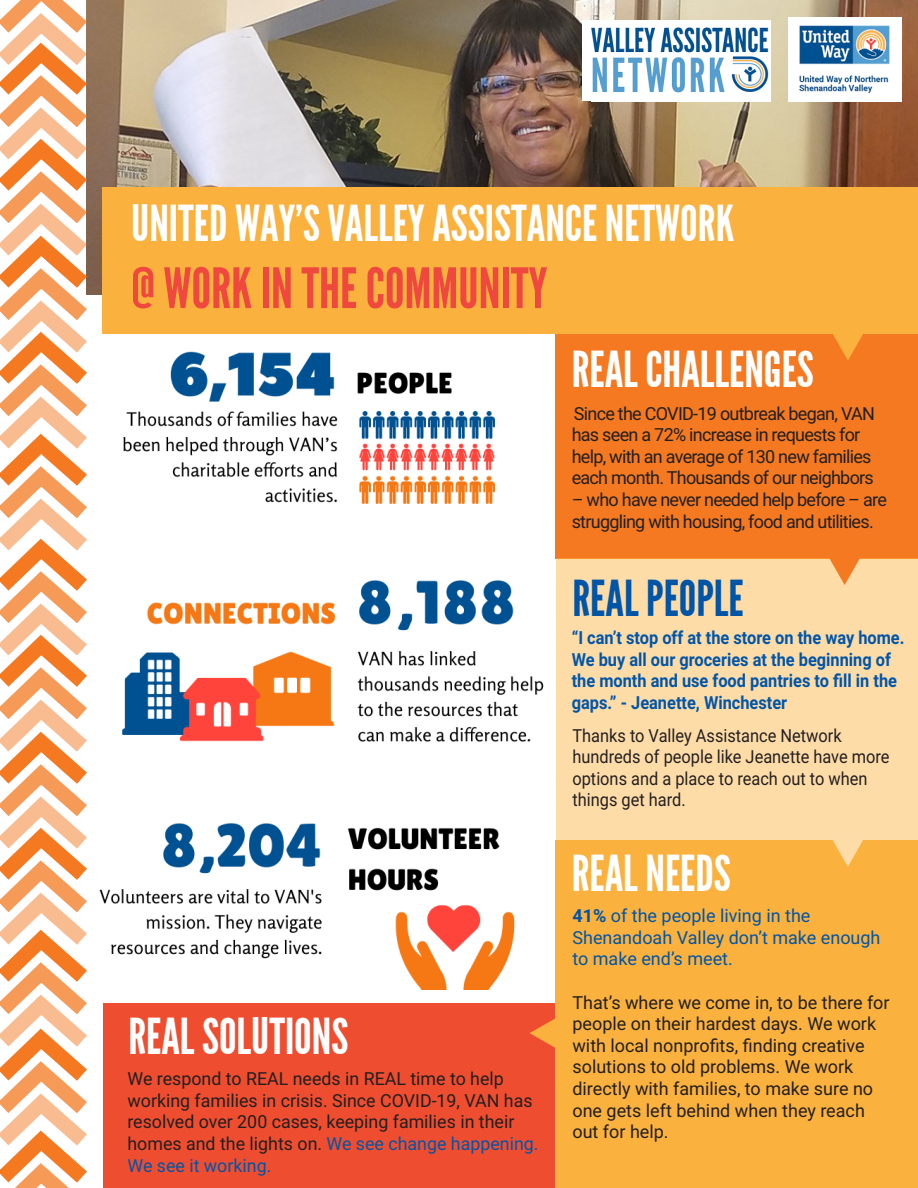
<style>
.page{position:relative;width:918px;height:1188px;background:#fff}
.page>*{position:absolute;margin:0;border:0;box-sizing:border-box;transform-origin:0 0}
.t1{font:55.5px "League Gothic";color:#ef483f}
.t2{font:49.5px "League Gothic";color:#fff}
.t3{font:49.5px "League Gothic";color:#0155a7}
.t4{font:18px/21.6px "Roboto";color:#231f20}
.t5{font:18px/21.6px "Roboto";letter-spacing:-.04em;color:#231f20}
.t6{font:700 18px/21.6px "Roboto";color:#0155a7;scale:.91 1}
.t7{font:18px/21.6px "Roboto";color:#231f20;scale:.91 1}
.t8{font:18px/21.6px "Roboto";color:#0155a7}
.s1{color:#0155a7}
.s2{font-weight:700}
</style>
<div class="page">
<img style="left:103px;top:352px;width:453px;height:638px">
<img style="left:103px;top:0;width:815px;height:187px">
<div style="left:556px;top:333px;width:362px;height:225px;background:#f47921"></div>
<div style="left:556px;top:558px;width:362px;height:284px;background:#fddca8"></div>
<div style="left:103px;top:1003px;width:467px;height:185px;background:#ef4d30"></div>
<div style="left:556px;top:840px;width:362px;height:348px;background:#fbb13d"></div>
<div style="left:103px;top:187px;width:815px;height:147px;background:#fbb13d"></div>
<svg style="left:833px;top:334px;width:30px;height:26px"></svg>
<div style="left:788px;top:17px;width:114px;height:84px;background:#fff"></div>
<img style="left:799px;top:25px;width:91px;height:68px">
<div style="left:582px;top:20px;width:188px;height:81px;background:#fff"></div>
<img style="left:592px;top:27px;width:177px;height:66px">
<svg style="left:0;top:0;width:103px;height:1188px"></svg>
<svg style="left:833px;top:840px;width:30px;height:27px"></svg>
<svg style="left:530px;top:1017px;width:26px;height:33px"></svg>
<svg style="left:828px;top:558px;width:33px;height:27px"></svg>
<p class="t2" style="left:131px;top:195px;width:605px">UNITED WAY’S VALLEY ASSISTANCE NETWORK</p>
<p class="t1" style="left:131px;top:256px;width:418px">@ WORK IN THE COMMUNITY</p>
<p class="t2" style="left:572px;top:341px;width:244px">REAL CHALLENGES</p>
<p class="t5" style="left:572px;top:402px;width:305px">Since the COVID-19 outbreak began, VAN has seen a 72% increase in requests for help, with an average of 130 new families each month. Thousands of our neighbors</p>
<p class="t5" style="left:572px;top:488px;width:317px">– who have never needed help before – are struggling with housing, food and utilities.</p>
<p class="t3" style="left:572px;top:570px;width:173px">REAL PEOPLE</p>
<p class="t6" style="left:572px;top:626px;width:367px">“I can’t stop off at the store on the way home.<br>We buy all our groceries at the beginning of the month and use food pantries to fill in the gaps.” - Jeanette, Winchester</p>
<p class="t7" style="left:572px;top:724px;width:350px">Thanks to Valley Assistance Network hundreds of people like Jeanette have more options and a place to reach out to when things get hard.</p>
<p class="t2" style="left:128px;top:1008px;width:222px">REAL SOLUTIONS</p>
<p class="t4" style="left:127px;top:1067px;width:413px">We respond to REAL needs in REAL time to help working families in crisis. Since COVID-19, VAN has resolved over 200 cases, keeping families in their homes and the lights on. <span class="s1">We see change happening.<br>We see it working.</span></p>
<p class="t2" style="left:572px;top:845px;width:161px">REAL NEEDS</p>
<p class="t8" style="left:572px;top:904px;width:310px"><span class="s2">41%</span> of the people living in the<br>Shenandoah Valley don’t make enough to make end’s meet.</p>
<p class="t4" style="left:572px;top:991px;width:319px">That’s where we come in, to be there for people on their hardest days. We work with local nonprofits, finding creative solutions to old problems. We work directly with families, to make sure no one gets left behind when they reach out for help.</p>
</div>
